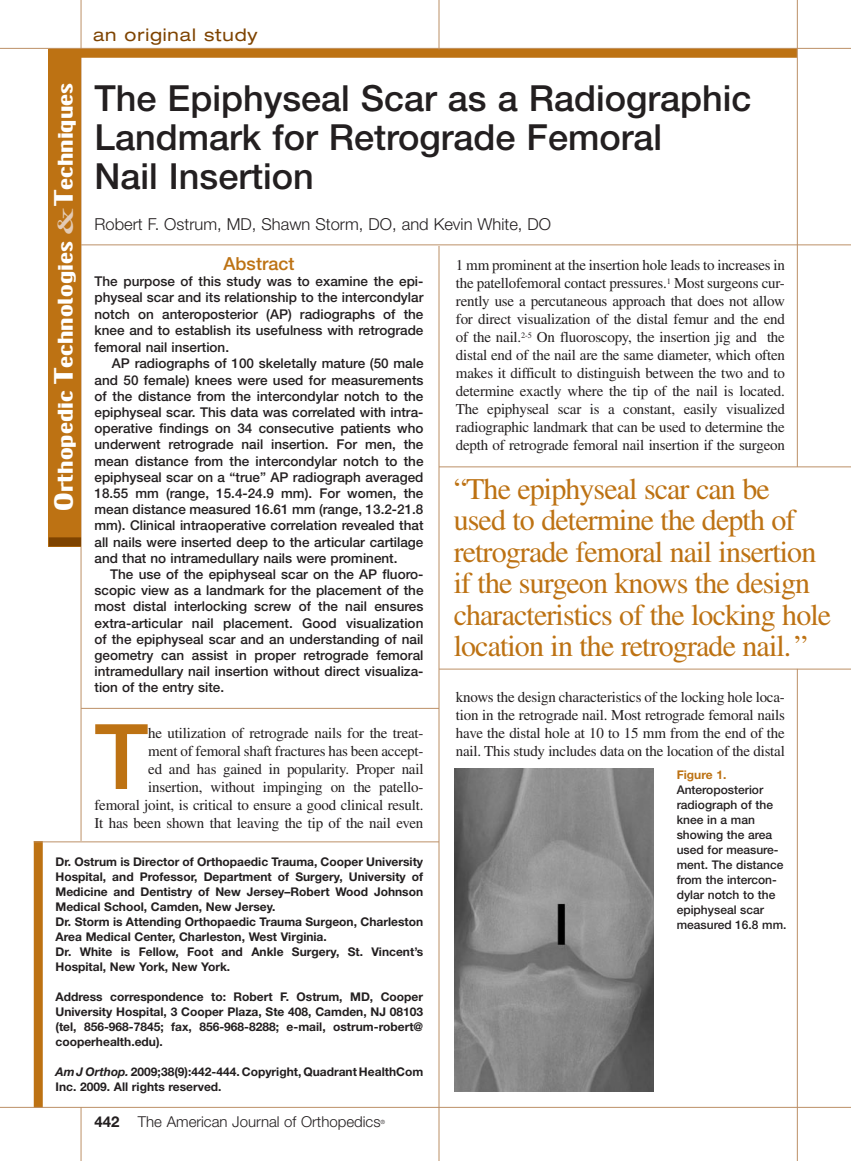
<style>
.page{position:relative;width:851px;height:1161px;background:#fff}
.page>*{position:absolute;margin:0;border:0;box-sizing:border-box;transform-origin:0 0}
.t1{font:500 90.6px "Helvetica Neue";color:#bd7213}
.t2{font:500 36px/39px "Helvetica Neue";color:#231f20}
.t3{font:30px/31.5px "Times";letter-spacing:-.03em;color:#bd7213}
.t4{font:18px "Techno";color:#fff;scale:1.5 1}
.t5{font:500 18px "Helvetica Neue";color:#bd7213}
.t6{font:expanded 17.4px "Helvetica Neue";letter-spacing:.05em;color:#7e4300}
.t7{font:300 16.5px "Helvetica Neue";color:#231f20}
.t8{font:15px/18px "Times";letter-spacing:-.015em;color:#231f20;text-align:justify}
.t9{font:300 15px "Helvetica Neue";color:#231f20}
.t10{font:500 13.5px/16.2px "Helvetica Neue";color:#231f20;text-align:justify}
.t11{font:700 12px/15px "Helvetica Neue";color:#231f20}
.t12{font:500 12px/15px "Helvetica Neue";color:#231f20}
.t13{font:700 12px "Helvetica Neue";color:#bd7213}
.t14{font:300 5.7px "Helvetica Neue";color:#231f20}
.s1{font-size:22.5px}
.s2{font-family:"New Caledonia";font-weight:700;font-size:22.5px;color:#e3cbb5}
.s3{font-style:italic}
.s4{font-weight:700}
</style>
<div class="page">
<hr style="left:81px;top:0;width:1px;height:841px;background:#bc9066">
<hr style="left:0;top:48px;width:850px;height:1px;background:#bc9066">
<div style="left:34px;top:841px;width:9px;height:267px;background:#bd7213"></div>
<div style="left:49px;top:49px;width:747px;height:9px;background:#bd7213"></div>
<hr style="left:438px;top:246px;width:1px;height:915px;background:#bc9066">
<hr style="left:438px;top:0;width:1px;height:50px;background:#bc9066">
<hr style="left:81px;top:1107px;width:1px;height:54px;background:#bc9066">
<div style="left:49px;top:49px;width:32px;height:497px;background:#bd7213"></div>
<div style="left:49px;top:537px;width:32px;height:9px;background:#7e4300"></div>
<hr style="left:34px;top:842px;width:405px;height:1px;background:#bc9066">
<hr style="left:439px;top:466px;width:411px;height:1px;background:#bc9066">
<hr style="left:439px;top:669px;width:411px;height:1px;background:#bc9066">
<hr style="left:796px;top:0;width:1px;height:467px;background:#bc9066">
<hr style="left:81px;top:244px;width:769px;height:1px;background:#bc9066">
<hr style="left:81px;top:708px;width:358px;height:1px;background:#bc9066">
<hr style="left:797px;top:669px;width:1px;height:492px;background:#bc9066">
<img style="left:454px;top:768px;width:199px;height:324px">
<hr style="left:0;top:1107px;width:850px;height:1px;background:#bc9066">
<p class="t6" style="left:93px;top:24px;width:166px">an original study</p>
<h3 class="t4" style="left:53px;top:511px;width:286px;rotate:-90deg"><span class="s1">O</span>rthopedic <span class="s1">T</span>echnologies <span class="s2">&amp;</span><span class="s1">T</span>echniques</h3>
<h2 class="t2" style="left:94px;top:78px;width:658px">The Epiphyseal Scar as a Radiographic<br>Landmark for Retrograde Femoral<br>Nail Insertion</h2>
<p class="t7" style="left:94px;top:214px;width:458px">Robert F. Ostrum, MD, Shawn Storm, DO, and Kevin White, DO</p>
<h3 class="t5" style="left:224px;top:253px;width:72px">Abstract</h3>
<p class="t10" style="left:94px;top:273px;width:330px">The purpose of this study was to examine the epi&shy;physeal scar and its relationship to the intercondylar notch on anteroposterior (AP) radiographs of the knee and to establish its usefulness with retrograde femoral nail insertion.</p>
<p class="t10" style="left:94px;top:355px;width:330px;text-indent:17px">AP radiographs of 100 skeletally mature (50 male and 50 female) knees were used for measurements of the distance from the intercondylar notch to the epiphyseal scar. This data was correlated with intra&shy;operative findings on 34 consecutive patients who underwent retrograde nail insertion. For men, the mean distance from the intercondylar notch to the epiphyseal scar on a “true” AP radiograph averaged 18.55 mm (range, 15.4-24.9 mm). For women, the mean distance measured 16.61 mm (range, 13.2-21.8 mm). Clinical intraoperative correlation revealed that all nails were inserted deep to the articular cartilage and that no intramedullary nails were prominent.</p>
<p class="t10" style="left:94px;top:566px;width:330px;text-indent:16px">The use of the epiphyseal scar on the AP fluoro&shy;scopic view as a landmark for the placement of the most distal interlocking screw of the nail ensures extra-articular nail placement. Good visualization of the epiphyseal scar and an understanding of nail geometry can assist in proper retrograde femoral intramedullary nail insertion without direct visualiza&shy;tion of the entry site.</p>
<h1 class="t1" style="left:94px;top:703px;width:55px">T</h1>
<p class="t8" style="left:456px;top:256px;width:330px">1 mm prominent at the insertion hole leads to increases in the patellofemoral contact pressures.<sup>1</sup> Most surgeons cur&shy;rently use a percutaneous approach that does not allow for direct visualization of the distal femur and the end of the nail.<sup>2-5</sup> On fluoroscopy, the insertion jig and the distal end of the nail are the same diameter, which often makes it difficult to distinguish between the two and to determine exactly where the tip of the nail is located.<br>The epiphyseal scar is a constant, easily visualized radiographic landmark that can be used to determine the depth of retrograde femoral nail insertion if the surgeon</p>
<h3 class="t3" style="left:453px;top:473px;width:379px">“The epiphyseal scar can be<br>used to determine the depth of retrograde femoral nail insertion if the surgeon knows the design characteristics of the locking hole location in the retrograde nail.”</h3>
<p class="t8" style="left:456px;top:688px;width:330px">knows the design characteristics of the locking hole loca&shy;tion in the retrograde nail. Most retrograde femoral nails have the distal hole at 10 to 15 mm from the end of the nail. This study includes data on the location of the distal</p>
<p class="t8" style="left:94px;top:724px;width:330px;text-align:right">he utilization of retrograde nails for the treat-<br>ment of femoral shaft fractures has been accept-<br>ed and has gained in popularity. Proper nail insertion, without impinging on the patello-<br>femoral joint, is critical to ensure a good clinical result.<br>It has been shown that leaving the tip of the nail even</p>
<p class="t13" style="left:676px;top:767px;width:51px">Figure 1.</p>
<p class="t12" style="left:676px;top:782px;width:111px">Anteroposterior radiograph of the knee in a man showing the area used for measure&shy;ment. The distance from the intercon&shy;dylar notch to the epiphyseal scar measured 16.8 mm.</p>
<p class="t11" style="left:56px;top:854px;width:369px">Dr. Ostrum is Director of Orthopaedic Trauma, Cooper University Hospital, and Professor, Department of Surgery, University of Medicine and Dentistry of New Jersey–Robert Wood Johnson Medical School, Camden, New Jersey.<br>Dr. Storm is Attending Orthopaedic Trauma Surgeon, Charleston Area Medical Center, Charleston, West Virginia.<br>Dr. White is Fellow, Foot and Ankle Surgery, St. Vincent’s Hospital, New York, New York.</p>
<p class="t11" style="left:56px;top:989px;width:369px;text-align:justify">Address correspondence to: Robert F. Ostrum, MD, Cooper University Hospital, 3 Cooper Plaza, Ste 408, Camden, NJ 08103 (tel, 856-968-7845; fax, 856-968-8288; e-mail, ostrum-robert@ cooperhealth.edu).</p>
<p class="t11" style="left:56px;top:1064px;width:369px"><span class="s3">Am J Orthop.</span> 2009;38(9):442-444. Copyright, Quadrant HealthCom<br>Inc. 2009. All rights reserved.</p>
<p class="t9" style="left:94px;top:1112px;width:287px"><span class="s4">442</span> The American Journal of Orthopedics</p>
<p class="t14" style="left:380px;top:1119px;width:6px">®</p>
</div>
